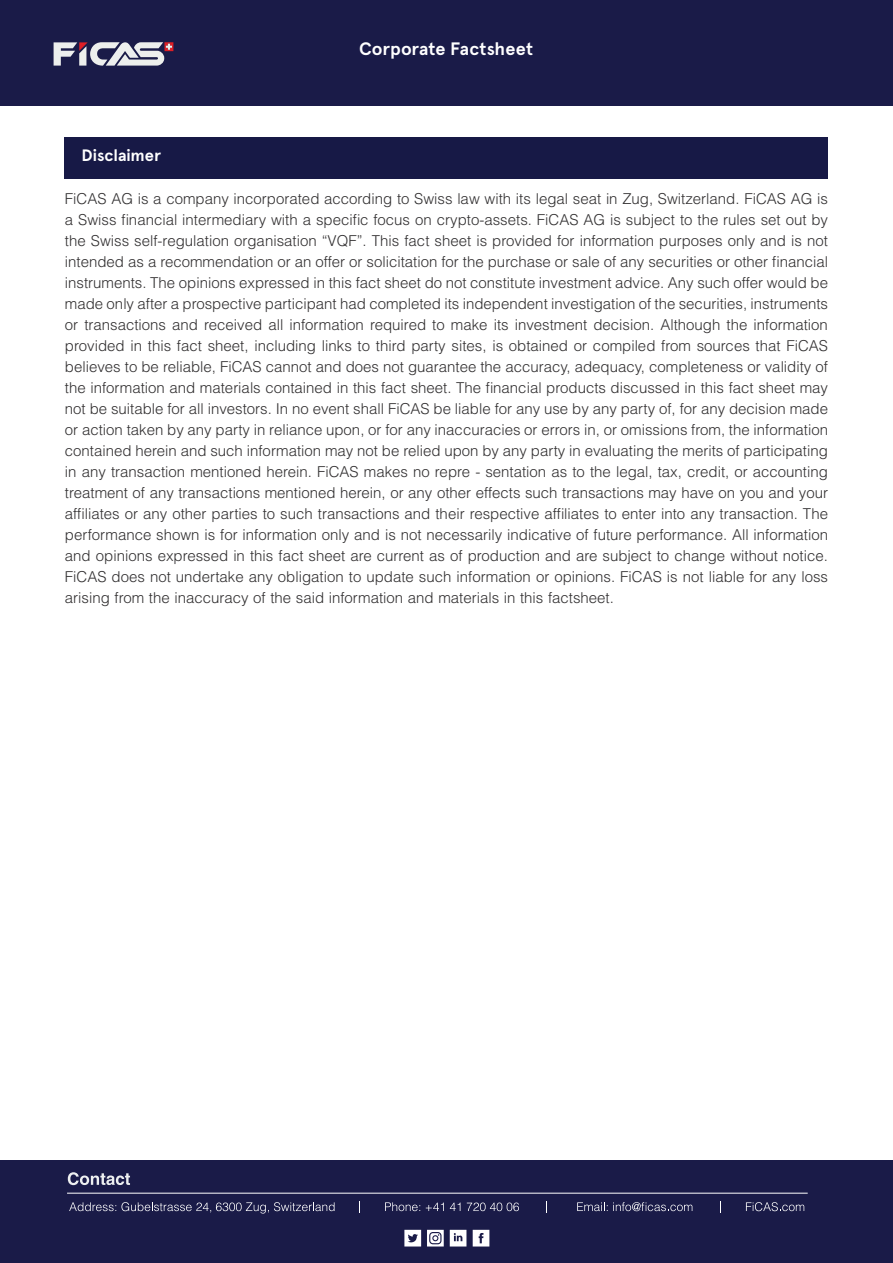
<style>
.page{position:relative;width:893px;height:1263px;background:#fff}
.page>*{position:absolute;margin:0;border:0;box-sizing:border-box;transform-origin:0 0}
.t1{font:700 18px "Apercu";letter-spacing:.005em;color:#fff}
.t2{font:700 16.5px "Apercu";letter-spacing:-.005em;color:#fff}
.t3{font:300 15px/21px "Helvetica LT Std";color:#312f30;text-align:justify}
</style>
<div class="page">
<div style="left:0;top:0;width:892px;height:106px;background:#1a1b48"></div>
<svg style="left:54px;top:42px;width:119px;height:24px"></svg>
<div style="left:0;top:1161px;width:893px;height:102px;background:#1a1b48"></div>
<svg style="left:68px;top:1172px;width:62px;height:13px"></svg>
<hr style="left:67px;top:1193px;width:741px;height:1px;background:#fff">
<svg style="left:69px;top:1202px;width:266px;height:11px"></svg>
<svg style="left:385px;top:1202px;width:35px;height:9px"></svg>
<svg style="left:426px;top:1202px;width:18px;height:9px"></svg>
<svg style="left:450px;top:1202px;width:10px;height:9px"></svg>
<svg style="left:467px;top:1202px;width:52px;height:9px"></svg>
<svg style="left:577px;top:1202px;width:115px;height:9px"></svg>
<svg style="left:427px;top:1230px;width:17px;height:16px"></svg>
<svg style="left:404px;top:1230px;width:17px;height:16px"></svg>
<svg style="left:450px;top:1230px;width:16px;height:16px"></svg>
<svg style="left:473px;top:1230px;width:16px;height:16px"></svg>
<svg style="left:746px;top:1202px;width:58px;height:9px"></svg>
<svg style="left:359px;top:1201px;width:1px;height:12px"></svg>
<svg style="left:546px;top:1201px;width:1px;height:12px"></svg>
<svg style="left:720px;top:1201px;width:1px;height:12px"></svg>
<div style="left:65px;top:137px;width:763px;height:42px;background:#171946"></div>
<p class="t1" style="left:359px;top:38px;width:176px">Corporate Factsheet</p>
<p class="t2" style="left:82px;top:146px;width:81px">Disclaimer</p>
<p class="t3" style="left:65px;top:188px;width:765px">FiCAS AG is a company incorporated according to Swiss law with its legal seat in Zug, Switzerland. FiCAS AG is a Swiss fi nancial intermediary with a specific focus on crypto-assets. FiCAS AG is subject to the rules set out by the Swiss self-regulation organisation “VQF .” This fact sheet is provided for information purposes only and is not intended as a recommendation or an offer or solicitation for the purchase or sale of any securities or other fi nancial instruments. The opinions expressed in this fact sheet do not constitute investment advice. Any such offer would be made only after a prospective participant had completed its independent investigation of the securities, instruments or transactions and received all information required to make its investment decision. Although the information provided in this fact sheet, including links to third party sites, is obtained or compiled from sources that FiCAS believes to be reliable, FiCAS cannot and does not guarantee the accuracy, adequacy, completeness or validity of the information and materials contained in this fact sheet. The fi nancial products discussed in this fact sheet may not be suitable for all investors In. no event shall FiCAS be liable for any use by any party of, for any decision made or action taken by any party in reliance upon, or for any inaccuracies or errors in, or omissions from, the information contained herein and such information may not be relied upon by any party in evaluating the merits of participating in any transaction mentioned herein. FiCAS makes no repre - sentation as to the legal, tax, credit, or accounting treatment of any transactions mentioned herein, or any other effects such transactions may have on you and your affi liates or any other parties to such transactions and their respective affi liates to enter into any transaction. The performance shown is for information only and is not necessarily indicative of future performance. All information and opinions expressed in this fact sheet are current as of production and are subject to change without notice.<br>FiCAS does not undertake any obligation to update such information or opinions. FiCAS is not liable for any loss arising from the inaccuracy of the said information and materials in this factsheet.</p>
</div>
